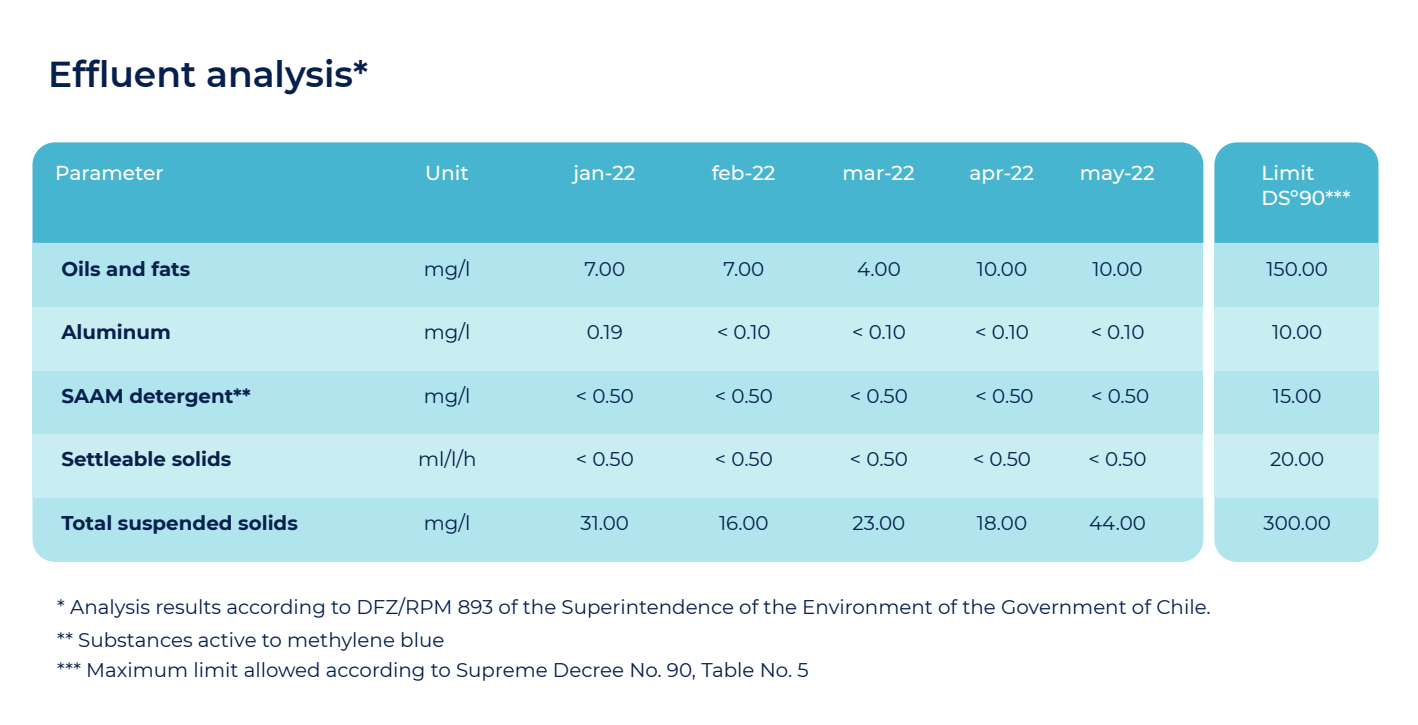
<style>
.page{position:relative;width:1418px;height:725px;background:#fff}
.page>*{position:absolute;margin:0;border:0;box-sizing:border-box;transform-origin:0 0}
.t1{font:600 36px "Montserrat";color:#071f4d}
.t2{font:500 20.1px/25.5px "Montserrat";color:#fff}
.t3{font:19.8px/33px "Montserrat";color:#071f4d}
.t4{font:700 19.8px "Montserrat";color:#071f4d}
</style>
<div class="page">
<div style="left:1214px;top:498px;width:164px;height:64px;background:#b0e5ed"></div>
<div style="left:1214px;top:243px;width:164px;height:64px;background:#b0e5ed"></div>
<div style="left:1214px;top:307px;width:164px;height:64px;background:#c9eef2"></div>
<div style="left:1214px;top:371px;width:164px;height:64px;background:#b0e5ed"></div>
<div style="left:1214px;top:434px;width:164px;height:64px;background:#c9eef2"></div>
<div style="left:1214px;top:142px;width:164px;height:101px;background:#48b5d0"></div>
<div style="left:32px;top:498px;width:1171px;height:64px;background:#b0e5ed"></div>
<div style="left:32px;top:243px;width:1171px;height:64px;background:#b0e5ed"></div>
<div style="left:32px;top:307px;width:1171px;height:64px;background:#c9eef2"></div>
<div style="left:32px;top:371px;width:1171px;height:64px;background:#b0e5ed"></div>
<div style="left:32px;top:434px;width:1171px;height:64px;background:#c9eef2"></div>
<div style="left:32px;top:142px;width:1171px;height:101px;background:#48b5d0"></div>
<h1 class="t1" style="left:48px;top:48px;width:321px">Effluent analysis*</h1>
<p class="t2" style="left:55px;top:159px;width:110px">Parameter</p>
<p class="t2" style="left:425px;top:159px;width:45px">Unit</p>
<p class="t2" style="left:1261px;top:159px;width:90px">Limit<br>DSº90***</p>
<p class="t2" style="left:573px;top:159px;width:64px">jan-22</p>
<p class="t2" style="left:711px;top:159px;width:65px">feb-22</p>
<p class="t2" style="left:842px;top:159px;width:73px">mar-22</p>
<p class="t2" style="left:969px;top:159px;width:66px">apr-22</p>
<p class="t2" style="left:1079px;top:159px;width:76px">may-22</p>
<p class="t4" style="left:61px;top:254px;width:130px">Oils and fats</p>
<p class="t3" style="left:424px;top:252px;width:48px">mg/l</p>
<p class="t3" style="left:584px;top:252px;width:42px">7.00</p>
<p class="t3" style="left:723px;top:252px;width:42px">7.00</p>
<p class="t3" style="left:857px;top:252px;width:45px">4.00</p>
<p class="t3" style="left:976px;top:252px;width:52px">10.00</p>
<p class="t3" style="left:1092px;top:252px;width:52px">10.00</p>
<p class="t3" style="left:1266px;top:252px;width:63px">150.00</p>
<p class="t4" style="left:61px;top:318px;width:111px">Aluminum</p>
<p class="t3" style="left:424px;top:315px;width:48px">mg/l</p>
<p class="t3" style="left:586px;top:315px;width:38px">0.19</p>
<p class="t3" style="left:717px;top:315px;width:55px">&lt; 0.10</p>
<p class="t3" style="left:852px;top:315px;width:55px">&lt; 0.10</p>
<p class="t3" style="left:975px;top:315px;width:55px">&lt; 0.10</p>
<p class="t3" style="left:1090px;top:315px;width:55px">&lt; 0.10</p>
<p class="t3" style="left:1271px;top:315px;width:52px">10.00</p>
<p class="t4" style="left:61px;top:381px;width:191px">SAAM detergent**</p>
<p class="t3" style="left:424px;top:379px;width:48px">mg/l</p>
<p class="t3" style="left:575px;top:379px;width:60px">&lt; 0.50</p>
<p class="t3" style="left:714px;top:379px;width:60px">&lt; 0.50</p>
<p class="t3" style="left:849px;top:379px;width:60px">&lt; 0.50</p>
<p class="t3" style="left:975px;top:379px;width:60px">&lt; 0.50</p>
<p class="t3" style="left:1090px;top:379px;width:60px">&lt; 0.50</p>
<p class="t3" style="left:1272px;top:379px;width:50px">15.00</p>
<p class="t4" style="left:61px;top:445px;width:171px">Settleable solids</p>
<p class="t3" style="left:418px;top:442px;width:60px">ml/l/h</p>
<p class="t3" style="left:575px;top:442px;width:60px">&lt; 0.50</p>
<p class="t3" style="left:714px;top:442px;width:60px">&lt; 0.50</p>
<p class="t3" style="left:849px;top:442px;width:60px">&lt; 0.50</p>
<p class="t3" style="left:972px;top:442px;width:60px">&lt; 0.50</p>
<p class="t3" style="left:1088px;top:442px;width:60px">&lt; 0.50</p>
<p class="t3" style="left:1269px;top:442px;width:56px">20.00</p>
<p class="t4" style="left:61px;top:509px;width:238px">Total suspended solids</p>
<p class="t3" style="left:424px;top:506px;width:48px">mg/l</p>
<p class="t3" style="left:580px;top:506px;width:50px">31.00</p>
<p class="t3" style="left:719px;top:506px;width:51px">16.00</p>
<p class="t3" style="left:852px;top:506px;width:54px">23.00</p>
<p class="t3" style="left:976px;top:506px;width:52px">18.00</p>
<p class="t3" style="left:1088px;top:506px;width:58px">44.00</p>
<p class="t3" style="left:1263px;top:506px;width:69px">300.00</p>
<p class="t3" style="left:57px;top:589px;width:1154px">* Analysis results according to DFZ/RPM 893 of the Superintendence of the Environment of the Government of Chile. ** Substances active to methylene blue</p>
<p class="t3" style="left:57px;top:653px;width:752px">*** Maximum limit allowed according to Supreme Decree No. 90, Table No. 5</p>
</div>
